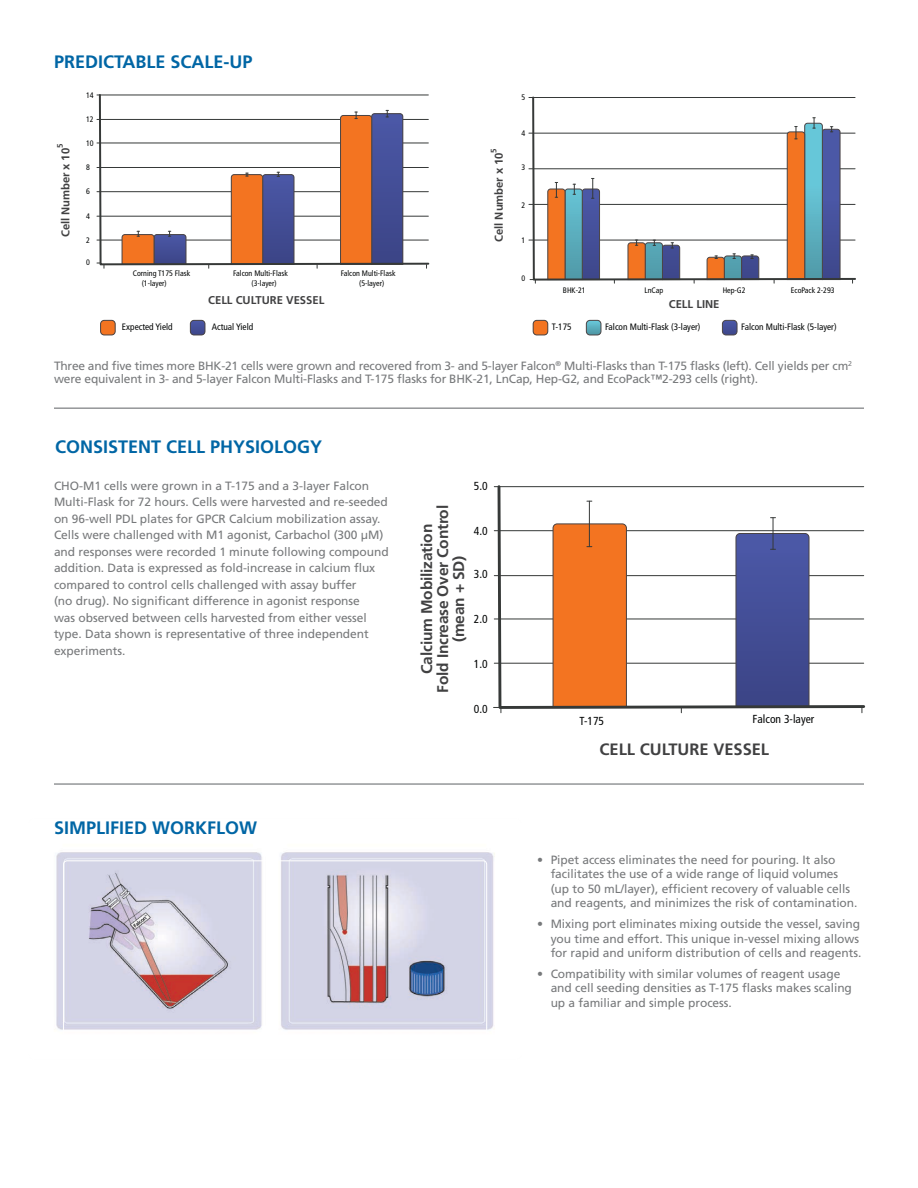
<style>
.page{position:relative;width:918px;height:1188px;background:#fff}
.page>*{position:absolute;margin:0;border:0;box-sizing:border-box;transform-origin:0 0}
.t1{font:700 18px "Frutiger";color:#0066a5}
.t2{font:700 16.5px "Frutiger";color:#414142}
.t3{font:700 15.45px/15.9px "Frutiger";letter-spacing:-.01em;color:#414142;text-align:center}
.t4{font:12px/16.5px "Frutiger";letter-spacing:-.005em;color:#77797b}
.t5{font:condensed 11.55px "Frutiger";color:#030505}
.t6{font:700 11.25px "Frutiger";letter-spacing:-.005em;color:#414142}
.t7{font:condensed 9.3px "Frutiger";color:#030505}
.t8{font:condensed 7.95px/9.6px "Frutiger";color:#030505}
.t9{font:700 7.95px "Frutiger";color:#414142}
</style>
<div class="page">
<hr style="left:494px;top:486px;width:370px;height:1px;background:#363938">
<hr style="left:494px;top:530px;width:370px;height:1px;background:#363938">
<hr style="left:494px;top:575px;width:370px;height:1px;background:#363938">
<hr style="left:494px;top:619px;width:370px;height:1px;background:#363938">
<hr style="left:494px;top:663px;width:370px;height:1px;background:#363938">
<svg style="left:496px;top:485px;width:369px;height:225px"></svg>
<hr style="left:54px;top:783px;width:810px;height:2px;background:#949698">
<hr style="left:54px;top:407px;width:810px;height:2px;background:#949698">
<hr style="left:529px;top:97px;width:326px;height:1px;background:#363938">
<hr style="left:529px;top:133px;width:326px;height:1px;background:#363938">
<hr style="left:529px;top:168px;width:326px;height:1px;background:#363938">
<hr style="left:529px;top:204px;width:326px;height:1px;background:#363938">
<hr style="left:529px;top:240px;width:326px;height:1px;background:#363938">
<hr style="left:97px;top:95px;width:331px;height:1px;background:#363938">
<hr style="left:97px;top:119px;width:331px;height:1px;background:#363938">
<hr style="left:97px;top:143px;width:331px;height:1px;background:#363938">
<hr style="left:97px;top:167px;width:331px;height:1px;background:#363938">
<hr style="left:97px;top:191px;width:331px;height:1px;background:#363938">
<hr style="left:97px;top:216px;width:331px;height:1px;background:#363938">
<hr style="left:97px;top:240px;width:331px;height:1px;background:#363938">
<svg style="left:98px;top:94px;width:332px;height:172px"></svg>
<svg style="left:531px;top:96px;width:325px;height:186px"></svg>
<svg style="left:101px;top:320px;width:14px;height:15px"></svg>
<div style="left:100px;top:320px;width:15px;height:15px;border:1px solid #4a4445;border-radius:4px"></div>
<svg style="left:190px;top:320px;width:15px;height:15px"></svg>
<div style="left:190px;top:320px;width:15px;height:15px;border:1px solid #4a4445;border-radius:4px"></div>
<svg style="left:533px;top:320px;width:15px;height:15px"></svg>
<div style="left:533px;top:320px;width:15px;height:15px;border:1px solid #4a4445;border-radius:4px"></div>
<svg style="left:586px;top:320px;width:15px;height:15px"></svg>
<div style="left:586px;top:320px;width:15px;height:15px;border:1px solid #4a4445;border-radius:4px"></div>
<svg style="left:722px;top:320px;width:15px;height:15px"></svg>
<div style="left:722px;top:320px;width:15px;height:15px;border:1px solid #4a4445;border-radius:4px"></div>
<svg style="left:122px;top:231px;width:64px;height:34px;background:#996a66"></svg>
<svg style="left:231px;top:172px;width:63px;height:93px;background:#97625d"></svg>
<svg style="left:340px;top:110px;width:63px;height:155px;background:#97625e"></svg>
<svg style="left:547px;top:178px;width:53px;height:102px;background:#8c8284"></svg>
<svg style="left:628px;top:240px;width:52px;height:40px;background:#827675"></svg>
<svg style="left:707px;top:254px;width:52px;height:26px"></svg>
<svg style="left:787px;top:117px;width:53px;height:163px;background:#898387"></svg>
<img style="left:56px;top:852px;width:439px;height:178px">
<div style="left:28px;top:817px;width:494px;height:244px;border:2px solid #fff;border-radius:7px"></div>
<div style="left:63px;top:860px;width:424px;height:204px;border:1px solid #fff;border-radius:4px"></div>
<p class="t1" style="left:54px;top:51px;width:200px">PREDICTABLE SCALE-UP</p>
<p class="t9" style="left:55px;top:148px;width:6px;rotate:-90deg">5</p>
<p class="t6" style="left:59px;top:237px;width:90px;rotate:-90deg">Cell Number x 10</p>
<p class="t8" style="left:86px;top:90px;width:9px">14</p>
<p class="t8" style="left:521px;top:93px;width:5px">5</p>
<p class="t8" style="left:521px;top:129px;width:5px">4</p>
<p class="t8" style="left:521px;top:163px;width:5px">3</p>
<p class="t8" style="left:521px;top:201px;width:5px">2</p>
<p class="t8" style="left:521px;top:235px;width:5px">1</p>
<p class="t8" style="left:521px;top:274px;width:5px">0</p>
<p class="t8" style="left:86px;top:115px;width:9px">12</p>
<p class="t8" style="left:86px;top:138px;width:9px">10</p>
<p class="t8" style="left:86px;top:163px;width:5px">8</p>
<p class="t8" style="left:86px;top:187px;width:5px">6</p>
<p class="t8" style="left:86px;top:211px;width:5px">4</p>
<p class="t8" style="left:86px;top:235px;width:5px">2</p>
<p class="t8" style="left:86px;top:258px;width:5px">0</p>
<p class="t9" style="left:489px;top:153px;width:6px;rotate:-90deg">5</p>
<p class="t6" style="left:492px;top:242px;width:90px;rotate:-90deg">Cell Number x 10</p>
<p class="t8" style="left:133px;top:269px;width:59px">Corning T175 Flask</p>
<p class="t8" style="left:142px;top:278px;width:27px">(1-layer)</p>
<p class="t8" style="left:252px;top:278px;width:27px">(3-layer)</p>
<p class="t8" style="left:359px;top:269px;width:38px;text-indent:-18px">Falcon Multi-Flask (5-layer)</p>
<p class="t8" style="left:233px;top:269px;width:56px">Falcon Multi-Flask</p>
<p class="t8" style="left:563px;top:285px;width:24px">BHK-21</p>
<p class="t8" style="left:644px;top:285px;width:20px">LnCap</p>
<p class="t8" style="left:723px;top:285px;width:24px">Hep-G2</p>
<p class="t8" style="left:791px;top:285px;width:45px">EcoPack 2-293</p>
<p class="t6" style="left:208px;top:294px;width:118px">CELL CULTURE VESSEL</p>
<p class="t6" style="left:669px;top:297px;width:52px">CELL LINE</p>
<p class="t7" style="left:122px;top:322px;width:52px">Expected Yield</p>
<p class="t7" style="left:212px;top:322px;width:43px">Actual Yield</p>
<p class="t7" style="left:552px;top:322px;width:21px">T-175</p>
<p class="t7" style="left:605px;top:322px;width:97px">Falcon Multi-Flask (3-layer)</p>
<p class="t7" style="left:741px;top:322px;width:97px">Falcon Multi-Flask (5-layer)</p>
<p class="t4" style="left:54px;top:360px;width:800px;line-height:12.6px">Three and five times more BHK-21 cells were grown and recovered from 3- and 5-layer Falcon<sup>®</sup> Multi-Flasks than T-175 flasks (left). Cell yields per cm<sup>2 </sup>were equivalent in 3- and 5-layer Falcon Multi-Flasks and T-175 flasks for BHK-21, LnCap, Hep-G2, and EcoPack™2-293 cells (right).</p>
<p class="t1" style="left:55px;top:436px;width:269px">CONSISTENT CELL PHYSIOLOGY</p>
<p class="t4" style="left:54px;top:478px;width:336px">CHO-M1 cells were grown in a T-175 and a 3-layer Falcon Multi-Flask for 72 hours. Cells were harvested and re-seeded on 96-well PDL plates for GPCR Calcium mobilization assay.<br>Cells were challenged with M1 agonist, Carbachol (300 µM) and responses were recorded 1 minute following compound addition. Data is expressed as fold-increase in calcium flux compared to control cells challenged with assay buffer<br>(no drug). No significant difference in agonist response<br>was observed between cells harvested from either vessel type. Data shown is representative of three independent experiments.</p>
<p class="t5" style="left:474px;top:479px;width:15px">5.0</p>
<p class="t5" style="left:474px;top:525px;width:15px">4.0</p>
<p class="t5" style="left:474px;top:568px;width:15px">3.0</p>
<p class="t5" style="left:474px;top:612px;width:15px">2.0</p>
<p class="t5" style="left:474px;top:657px;width:15px">1.0</p>
<p class="t5" style="left:474px;top:702px;width:15px">0.0</p>
<p class="t3" style="left:419px;top:693px;width:189px;rotate:-90deg">Calcium Mobilization<br>Fold Increase Over Control (mean + SD)</p>
<p class="t1" style="left:54px;top:817px;width:205px">SIMPLIFIED WORKFLOW</p>
<p class="t5" style="left:580px;top:714px;width:26px">T-175</p>
<p class="t5" style="left:753px;top:712px;width:63px">Falcon 3-layer</p>
<p class="t2" style="left:599px;top:739px;width:171px">CELL CULTURE VESSEL</p>
<p class="t4" style="left:551px;top:852px;width:308px;line-height:14.4px;text-indent:-14px">• Pipet access eliminates the need for pouring. It also facilitates the use of a wide range of liquid volumes (up to 50 mL/layer), efficient recovery of valuable cells and reagents, and minimizes the risk of contamination.</p>
<p class="t4" style="left:551px;top:917px;width:312px;line-height:14.4px;text-indent:-14px">• Mixing port eliminates mixing outside the vessel, saving you time and effort. This unique in-vessel mixing allows for rapid and uniform distribution of cells and reagents.</p>
<p class="t4" style="left:551px;top:967px;width:303px;line-height:14.4px;text-indent:-14px">• Compatibility with similar volumes of reagent usage and cell seeding densities as T-175 flasks makes scaling up a familiar and simple process.</p>
</div>
